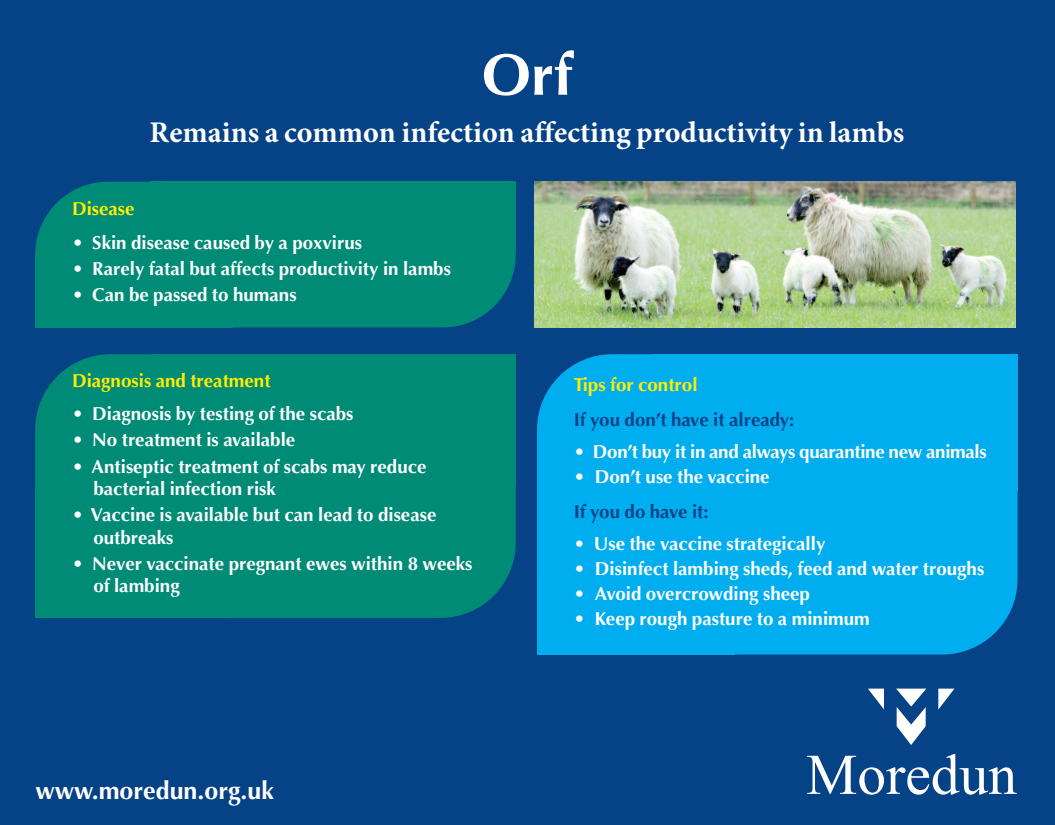
<style>
.page{position:relative;width:1055px;height:825px;background:#fff}
.page>*{position:absolute;margin:0;border:0;box-sizing:border-box;transform-origin:0 0}
.t1{font:700 58.75px "Optima";color:#fff}
.t2{font:700 30px "Minion Pro";color:#fff}
.t3{font:700 25px "Optima";color:#fff}
.t4{font:700 18.75px/22.5px "Optima";color:#fff}
.t5{font:700 18.75px "Optima";color:#ffee01}
.t6{font:700 18.75px "Optima";color:#054286}
</style>
<div class="page">
<div style="left:0;top:0;width:1055px;height:824px;background:#054286"></div>
<svg style="left:868px;top:688px;width:86px;height:56px"></svg>
<svg style="left:807px;top:753px;width:209px;height:41px"></svg>
<div style="left:35px;top:182px;width:481px;height:145px;background:#008b77;border-radius:73px"></div>
<div style="left:35px;top:256px;width:198px;height:71px;background:#008b77"></div>
<div style="left:150px;top:182px;width:366px;height:70px;background:#008b77"></div>
<div style="left:35px;top:354px;width:481px;height:263px;background:#008b77;border-radius:75px"></div>
<div style="left:35px;top:490px;width:198px;height:127px;background:#008b77"></div>
<div style="left:150px;top:354px;width:366px;height:130px;background:#008b77"></div>
<div style="left:537px;top:354px;width:480px;height:300px;background:#00aeef;border-radius:75px"></div>
<div style="left:537px;top:505px;width:197px;height:149px;background:#00aeef"></div>
<div style="left:652px;top:354px;width:365px;height:136px;background:#00aeef"></div>
<img style="left:535px;top:182px;width:480px;height:145px">
<h1 class="t1" style="left:482px;top:41px;width:92px">Orf</h1>
<h2 class="t2" style="left:150px;top:121px;width:756px">Remains a common infection affecting productivity in lambs</h2>
<p class="t5" style="left:72px;top:198px;width:64px">Disease</p>
<p class="t4" style="left:72px;top:231px;width:292px">• Skin disease caused by a poxvirus</p>
<p class="t4" style="left:72px;top:257px;width:380px">• Rarely fatal but affects productivity in lambs</p>
<p class="t4" style="left:72px;top:283px;width:226px">• Can be passed to humans</p>
<p class="t5" style="left:72px;top:370px;width:200px">Diagnosis and treatment</p>
<p class="t4" style="left:72px;top:403px;width:283px">• Diagnosis by testing of the scabs</p>
<p class="t4" style="left:72px;top:429px;width:225px">• No treatment is available</p>
<p class="t4" style="left:93px;top:455px;width:335px;text-indent:-21px">• Antiseptic treatment of scabs may reduce bacterial infection risk</p>
<p class="t4" style="left:93px;top:503px;width:344px;text-indent:-21px">• Vaccine is available but can lead to disease outbreaks</p>
<p class="t4" style="left:93px;top:552px;width:381px;text-indent:-21px">• Never vaccinate pregnant ewes within 8 weeks of lambing</p>
<h3 class="t3" style="left:35px;top:775px;width:240px">www.moredun.org.uk</h3>
<p class="t5" style="left:573px;top:373px;width:125px">Tips for control</p>
<p class="t6" style="left:573px;top:408px;width:222px">If you don’t have it already:</p>
<p class="t4" style="left:573px;top:440px;width:415px">• Don’t buy it in and always quarantine new animals</p>
<p class="t4" style="left:573px;top:465px;width:197px">• Don’t use the vaccine</p>
<p class="t6" style="left:573px;top:501px;width:137px">If you do have it:</p>
<p class="t4" style="left:573px;top:532px;width:253px">• Use the vaccine strategically</p>
<p class="t4" style="left:573px;top:557px;width:412px">• Disinfect lambing sheds, feed and water troughs</p>
<p class="t4" style="left:573px;top:582px;width:238px">• Avoid overcrowding sheep</p>
<p class="t4" style="left:573px;top:607px;width:298px">• Keep rough pasture to a minimum</p>
</div>
